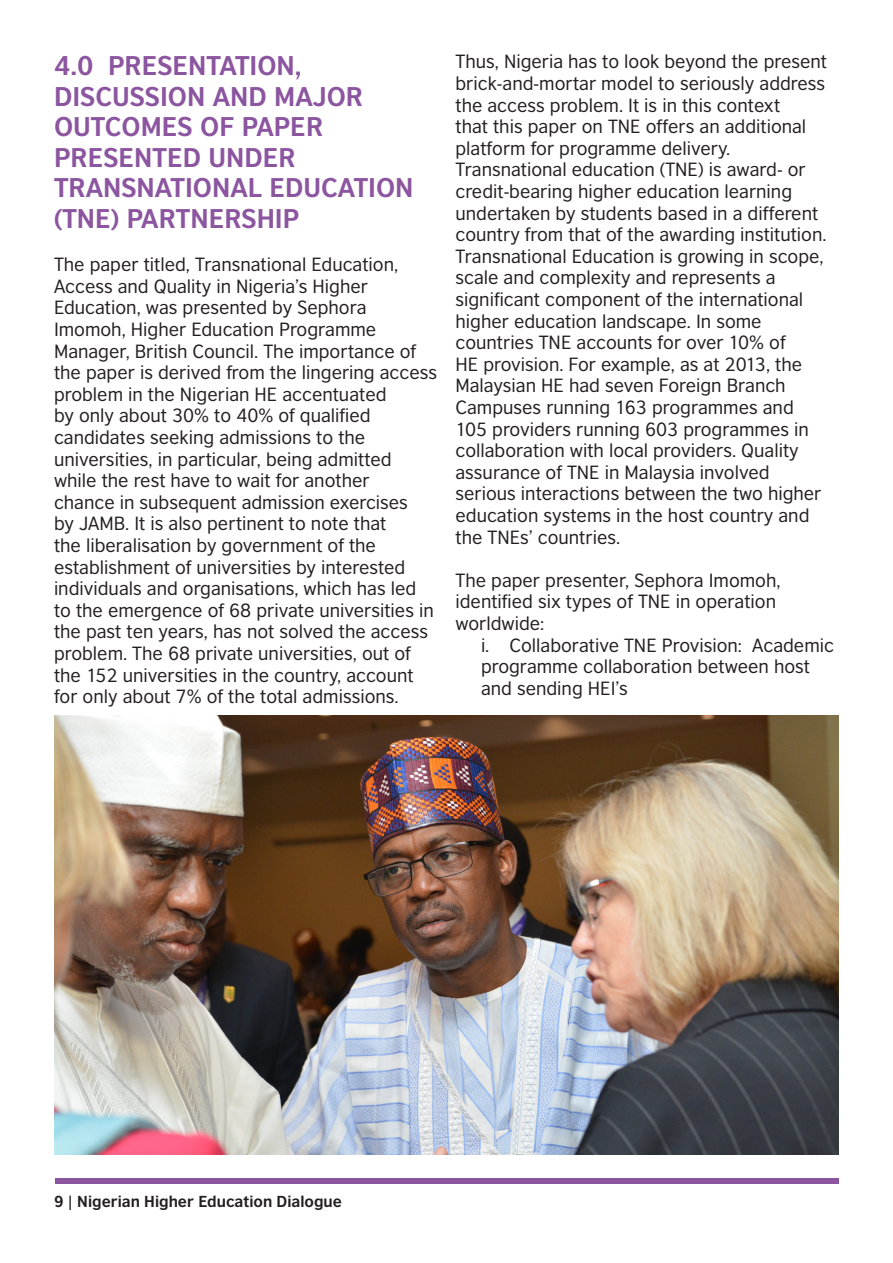
<style>
.page{position:relative;width:893px;height:1263px;background:#fff}
.page>*{position:absolute;margin:0;border:0;box-sizing:border-box;transform-origin:0 0}
.t1{font:700 25.5px/30.6px "British Council Sans";color:#8c55a0}
.t2{font:18px/21.6px "British Council Sans";color:#231f20}
.t3{font:700 15px "British Council Sans";color:#231f20}
</style>
<div class="page">
<div style="left:55px;top:1178px;width:783px;height:6px;background:#8c55a0"></div>
<img style="left:54px;top:716px;width:784px;height:438px">
<p class="t1" style="left:54px;top:50px;width:361px">4.0 PRESENTATION,<br>DISCUSSION AND MAJOR<br>OUTCOMES OF PAPER<br>PRESENTED UNDER<br>TRANSNATIONAL EDUCATION (TNE) PARTNERSHIP</p>
<p class="t2" style="left:54px;top:254px;width:385px">The paper titled, Transnational Education, Access and Quality in Nigeria’s Higher Education, was presented by Sephora Imomoh, Higher Education Programme Manager, British Council. The importance of the paper is derived from the lingering access problem in the Nigerian HE accentuated<br>by only about 30% to 40% of qualified candidates seeking admissions to the universities, in particular, being admitted while the rest have to wait for another<br>chance in subsequent admission exercises<br>by JAMB. It is also pertinent to note that<br>the liberalisation by government of the establishment of universities by interested individuals and organisations, which has led to the emergence of 68 private universities in the past ten years, has not solved the access problem. The 68 private universities, out of the 152 universities in the country, account for only about 7% of the total admissions.</p>
<p class="t2" style="left:455px;top:51px;width:373px">Thus, Nigeria has to look beyond the present brick-and-mortar model to seriously address the access problem. It is in this context<br>that this paper on TNE offers an additional platform for programme delivery.</p>
<p class="t2" style="left:455px;top:159px;width:373px">Transnational education (TNE) is award- or credit-bearing higher education learning undertaken by students based in a different country from that of the awarding institution.<br>Transnational Education is growing in scope, scale and complexity and represents a significant component of the international higher education landscape. In some countries TNE accounts for over 10% of<br>HE provision. For example, as at 2013, the Malaysian HE had seven Foreign Branch Campuses running 163 programmes and 105 providers running 603 programmes in collaboration with local providers. Quality assurance of TNE in Malaysia involved serious interactions between the two higher education systems in the host country and the TNEs’ countries.</p>
<p class="t2" style="left:455px;top:569px;width:327px">The paper presenter, Sephora Imomoh, identified six types of TNE in operation worldwide:</p>
<p class="t2" style="left:481px;top:634px;width:354px">i. Collaborative TNE Provision: Academic programme collaboration between host and sending HEI’s</p>
<p class="t3" style="left:54px;top:1192px;width:289px">9 | Nigerian Higher Education Dialogue</p>
</div>
